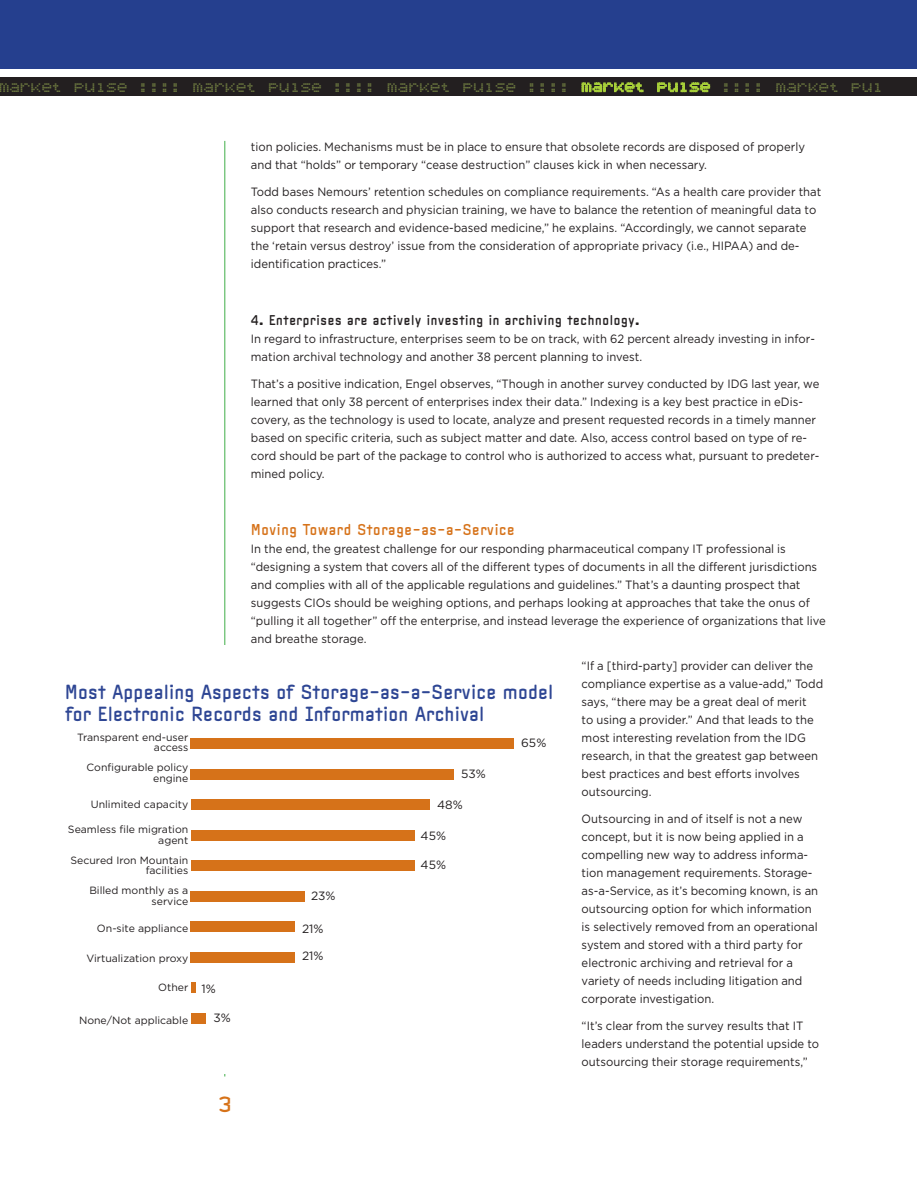
<style>
.page{position:relative;width:917px;height:1182px;background:#fff}
.page>*{position:absolute;margin:0;border:0;box-sizing:border-box;transform-origin:0 0}
.t1{font:19.5px/22.5px "Clicker";letter-spacing:-.025em;color:#2e4694;scale:.94 1}
.t2{font:19.5px "Bubbledot ICG Coarse Pos";color:#6b773f}
.t3{font:15px "Clicker";color:#d67219;scale:.94 1}
.t4{font:13.5px "Clicker";color:#231f20;scale:.94 1}
.t5{font:12px/18px "Gotham";color:#231f20;scale:.94 1}
.t6{font:12px "Gotham";color:#231f20}
.t7{font:10.5px/10.5px "Gotham";color:#231f20;text-align:right}
.s1{color:#a6ce39}
</style>
<div class="page">
<div style="left:0;top:0;width:916px;height:69px;background:#253f8e"></div>
<div style="left:0;top:77px;width:916px;height:18px;background:#231f20"></div>
<svg style="left:581px;top:83px;width:62px;height:9px"></svg>
<svg style="left:657px;top:83px;width:52px;height:9px"></svg>
<hr style="left:224px;top:141px;width:1px;height:935px;background:#40ae49">
<div style="left:190px;top:738px;width:324px;height:11px;background:#d67219"></div>
<div style="left:190px;top:769px;width:264px;height:11px;background:#d67219"></div>
<div style="left:190px;top:799px;width:239px;height:11px;background:#d67219"></div>
<div style="left:190px;top:830px;width:224px;height:11px;background:#d67219"></div>
<div style="left:190px;top:860px;width:224px;height:11px;background:#d67219"></div>
<div style="left:190px;top:891px;width:115px;height:11px;background:#d67219"></div>
<div style="left:190px;top:921px;width:105px;height:11px;background:#d67219"></div>
<div style="left:190px;top:952px;width:105px;height:11px;background:#d67219"></div>
<div style="left:190px;top:982px;width:5px;height:11px;background:#d67219"></div>
<div style="left:190px;top:1013px;width:15px;height:11px;background:#d67219"></div>
<h1 class="t2" style="left:-2px;top:76px;width:886px">market pulse :::: market pulse :::: market pulse :::: <span class="s1">market pulse</span> :::: market pul</h1>
<p class="t5" style="left:251px;top:137px;width:591px">tion policies. Mechanisms must be in place to ensure that obsolete records are disposed of properly and that “holds” or temporary “cease destruction” clauses kick in when necessary.</p>
<p class="t5" style="left:251px;top:182px;width:608px">Todd bases Nemours’ retention schedules on compliance requirements. “As a health care provider that also conducts research and physician training, we have to balance the retention of meaningful data to support that research and evidence-based medicine,” he explains. “Accordingly, we cannot separate the ‘retain versus destroy’ issue from the consideration of appropriate privacy (i.e., HIPAA) and de&shy;identification practices.”</p>
<p class="t4" style="left:251px;top:312px;width:415px">4. Enterprises are actively investing in archiving technology.</p>
<p class="t5" style="left:251px;top:329px;width:601px">In regard to infrastructure, enterprises seem to be on track, with 62 percent already investing in infor&shy;mation archival technology and another 38 percent planning to invest.</p>
<p class="t5" style="left:251px;top:374px;width:606px">That’s a positive indication, Engel observes, “Though in another survey conducted by IDG last year, we learned that only 38 percent of enterprises index their data.” Indexing is a key best practice in eDis&shy;covery, as the technology is used to locate, analyze and present requested records in a timely manner based on specific criteria, such as subject matter and date. Also, access control based on type of re&shy;cord should be part of the package to control who is authorized to access what, pursuant to predeter&shy;mined policy.</p>
<p class="t3" style="left:251px;top:520px;width:282px">Moving Toward Storage-as-a-Service</p>
<p class="t5" style="left:251px;top:539px;width:613px">In the end, the greatest challenge for our responding pharmaceutical company IT professional is “designing a system that covers all of the different types of documents in all the different jurisdictions and complies with all of the applicable regulations and guidelines.” That’s a daunting prospect that suggests CIOs should be weighing options, and perhaps looking at approaches that take the onus of “pulling it all together” off the enterprise, and instead leverage the experience of organizations that live and breathe storage.</p>
<p class="t5" style="left:581px;top:656px;width:258px">“If a [third-party] provider can deliver the compliance expertise as a value-add,” Todd says, “there may be a great deal of merit<br>to using a provider.” And that leads to the most interesting revelation from the IDG research, in that the greatest gap between best practices and best efforts involves outsourcing.</p>
<p class="t5" style="left:581px;top:809px;width:253px">Outsourcing in and of itself is not a new concept, but it is now being applied in a compelling new way to address informa&shy;tion management requirements. Storage&shy;as-a-Service, as it’s becoming known, is an outsourcing option for which information is selectively removed from an operational system and stored with a third party for electronic archiving and retrieval for a variety of needs including litigation and corporate investigation.</p>
<p class="t5" style="left:581px;top:1016px;width:254px">“It’s clear from the survey results that IT leaders understand the potential upside to outsourcing their storage requirements,”</p>
<h1 class="t1" style="left:65px;top:680px;width:521px">Most Appealing Aspects of Storage-as-a-Service model for Electronic Records and Information Archival</h1>
<p class="t7" style="left:77px;top:731px;width:112px">Transparent end-user access</p>
<p class="t7" style="left:87px;top:762px;width:103px">Configurable policy engine</p>
<p class="t7" style="left:91px;top:799px;width:99px">Unlimited capacity</p>
<p class="t7" style="left:68px;top:824px;width:122px">Seamless file migration agent</p>
<p class="t7" style="left:71px;top:854px;width:119px">Secured Iron Mountain facilities</p>
<p class="t7" style="left:89px;top:885px;width:100px">Billed monthly as a service</p>
<p class="t7" style="left:97px;top:923px;width:93px">On-site appliance</p>
<p class="t7" style="left:86px;top:952px;width:103px">Virtualization proxy</p>
<p class="t7" style="left:158px;top:981px;width:32px">Other</p>
<p class="t7" style="left:79px;top:1015px;width:111px">None/Not applicable</p>
<p class="t6" style="left:521px;top:736px;width:27px">65%</p>
<p class="t6" style="left:461px;top:767px;width:26px">53%</p>
<p class="t6" style="left:437px;top:798px;width:27px">48%</p>
<p class="t6" style="left:420px;top:829px;width:27px">45%</p>
<p class="t6" style="left:420px;top:858px;width:27px">45%</p>
<p class="t6" style="left:311px;top:889px;width:26px">23%</p>
<p class="t6" style="left:302px;top:921px;width:23px">21%</p>
<p class="t6" style="left:302px;top:949px;width:23px">21%</p>
<p class="t6" style="left:201px;top:982px;width:16px">1%</p>
<p class="t6" style="left:213px;top:1011px;width:19px">3%</p>
</div>
